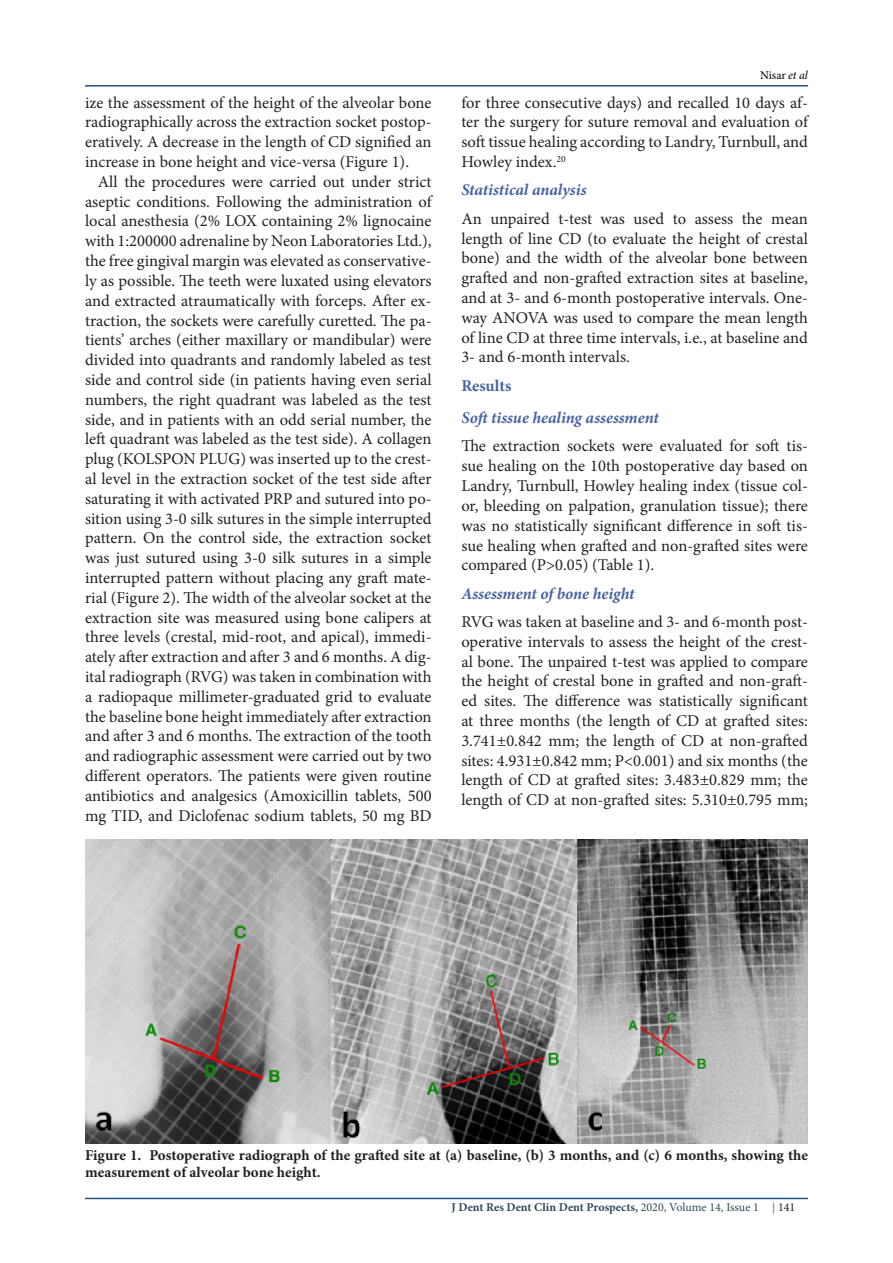
<style>
.page{position:relative;width:893px;height:1263px;background:#fff}
.page>*{position:absolute;margin:0;border:0;box-sizing:border-box;transform-origin:0 0}
.Normal1{font:16.5px/19.8px "Minion Pro";color:#231f20;text-align:justify}
.Normal1-2{font:italic 700 16.5px "Minion Pro";letter-spacing:-.005em;color:#4763a0}
.Normal1-3{font:700 16.5px "Minion Pro";color:#4763a0}
.t1{font:700 15px/16.5px "Minion Pro";color:#231f20}
.t2{font:700 12px "Minion Pro";color:#2e4b5a}
.t3{font:12px "Minion Pro";letter-spacing:-.005em;color:#000}
.t4{font:12px "Minion Pro";color:#231f20}
.Normal1-4{font:9.6px "Minion Pro";color:#231f20}
.s1{font-style:italic}
.s2{font-size:16.5px}
.s3{font-weight:400}
.s4{font-family:"Times New Roman"}
</style>
<div class="page">
<hr style="left:85px;top:1198px;width:723px;height:1px;background:#24537f">
<hr style="left:85px;top:85px;width:723px;height:2px;background:#24537f">
<img style="left:85px;top:839px;width:723px;height:305px">
<p class="Normal1" style="left:85px;top:93px;width:348px">ize the assessment of the height of the alveolar bone</p>
<p class="Normal1" style="left:85px;top:132px;width:348px">eratively A. decrease in the length of CD signified an</p>
<p class="Normal1" style="left:85px;top:112px;width:348px">radiographically across the extraction socket postop-</p>
<p class="Normal1" style="left:85px;top:152px;width:326px">increase in bone height and vice-versa (Figure .(1</p>
<p class="Normal1" style="left:85px;top:172px;width:348px;text-indent:13px">All the procedures were carried out under strict aseptic conditions. Following the administration of local anesthesia (2% LOX containing 2% lignocaine with 1:200000 adrenaline by Neon Laboratories Ltd ,(.</p>
<p class="Normal1" style="left:85px;top:271px;width:348px">ly as possible. The teeth were luxated using elevators</p>
<p class="Normal1" style="left:85px;top:251px;width:348px">the free gingival margin was elevated as conservative-</p>
<p class="Normal1" style="left:85px;top:291px;width:348px">and extracted atraumatically with forceps. After ex-</p>
<p class="Normal1" style="left:85px;top:310px;width:348px">traction, the sockets were carefully curetted. The pa-</p>
<p class="Normal1" style="left:85px;top:330px;width:348px">tients’ arches (either maxillary or mandibular) were</p>
<p class="Normal1" style="left:85px;top:350px;width:348px">divided into quadrants and randomly labeled as test side and control side (in patients having even serial numbers, the right quadrant was labeled as the test side, and in patients with an odd serial number, the left quadrant was labeled as the test side A.) collagen</p>
<p class="Normal1" style="left:85px;top:469px;width:348px">al level in the extraction socket of the test side after</p>
<p class="Normal1" style="left:85px;top:449px;width:348px">plug (KOLSPON PLUG) was inserted up to the crest-</p>
<p class="Normal1" style="left:85px;top:489px;width:348px">saturating it with activated PRP and sutured into po-</p>
<p class="Normal1" style="left:85px;top:528px;width:348px">pattern. On the control side, the extraction socket was just sutured using 3-0 silk sutures in a simple</p>
<p class="Normal1" style="left:85px;top:588px;width:348px">rial (Figure .)2 The width of the alveolar socket at the</p>
<p class="Normal1" style="left:85px;top:508px;width:348px">sition using 3-0 silk sutures in the simple interrupted</p>
<p class="Normal1" style="left:85px;top:568px;width:348px">interrupted pattern without placing any graft mate-</p>
<p class="Normal1" style="left:85px;top:607px;width:348px">extraction site was measured using bone calipers at</p>
<p class="Normal1" style="left:85px;top:627px;width:348px">three levels (crestal, mid-root, and apical ,) immedi-</p>
<p class="Normal1" style="left:85px;top:647px;width:348px">ately after extraction and after 3 and 6 months A. dig-</p>
<p class="Normal1" style="left:85px;top:667px;width:348px">ital radiograph (RVG) was taken in combination with</p>
<p class="Normal1" style="left:85px;top:687px;width:348px">a radiopaque millimeter-graduated grid to evaluate the baseline bone height immediately after extraction and after 3 and 6 months. The extraction of the tooth and radiographic assessment were carried out by two different operators. The patients were given routine antibiotics and analgesics (Amoxicillin tablets, 500 mg TID, and Diclofenac sodium tablets, 50 mg BD</p>
<p class="t3" style="left:760px;top:67px;width:49px">Nisar <span class="s1">et al</span></p>
<p class="Normal1" style="left:461px;top:93px;width:348px">for three consecutive days) and recalled 10 days af-</p>
<p class="Normal1" style="left:461px;top:132px;width:348px">soft tissue healing according to Landry, Turnbull, and</p>
<p class="Normal1-4" style="left:553px;top:152px;width:14px"><span class="s2">.</span>20</p>
<p class="Normal1" style="left:461px;top:112px;width:348px">ter the surgery for suture removal and evaluation of</p>
<p class="Normal1" style="left:461px;top:152px;width:93px">Howley index</p>
<p class="Normal1-2" style="left:461px;top:178px;width:127px">Statistical analysis</p>
<p class="Normal1" style="left:490px;top:209px;width:61px">unpaired</p>
<p class="Normal1" style="left:634px;top:209px;width:32px">used</p>
<p class="Normal1" style="left:742px;top:209px;width:22px">the</p>
<p class="Normal1" style="left:461px;top:209px;width:348px;text-align:left">An<br>length of line CD (to evaluate the height of crestal bone) and the width of the alveolar bone between grafted and non-grafted extraction sites at baseline,</p>
<p class="Normal1" style="left:461px;top:308px;width:348px">way ANOVA was used to compare the mean length</p>
<p class="Normal1" style="left:558px;top:209px;width:35px">-t test</p>
<p class="Normal1" style="left:673px;top:209px;width:15px">to</p>
<p class="Normal1" style="left:771px;top:209px;width:38px">mean</p>
<p class="Normal1" style="left:600px;top:209px;width:26px">was</p>
<p class="Normal1" style="left:695px;top:209px;width:40px">assess</p>
<p class="Normal1" style="left:461px;top:288px;width:348px">and at 3- and 6-month postoperative intervals. One-</p>
<p class="Normal1" style="left:461px;top:327px;width:348px">of line CD at three time intervals e.i, ., at baseline and<br>3- and 6-month intervals.</p>
<p class="Normal1-3" style="left:461px;top:374px;width:51px">Results</p>
<p class="Normal1-2" style="left:461px;top:406px;width:199px">Softtissue healing assessment</p>
<p class="Normal1" style="left:461px;top:456px;width:348px">sue healing on the 10th postoperative day based on</p>
<p class="Normal1" style="left:461px;top:436px;width:348px">The extraction sockets were evaluated for soft tis-</p>
<p class="Normal1" style="left:461px;top:476px;width:348px">Landry, Turnbull, Howley healing index (tissue col-</p>
<p class="Normal1" style="left:461px;top:496px;width:348px">or, bleeding on palpation, granulation tissue); there</p>
<p class="Normal1" style="left:461px;top:516px;width:348px">was no statistically significant difference in soft tis-</p>
<p class="Normal1" style="left:461px;top:555px;width:194px">compared &gt;P( 0.05) (Table .(1</p>
<p class="Normal1-2" style="left:461px;top:582px;width:175px">Assessment of bone height</p>
<p class="Normal1" style="left:461px;top:535px;width:348px">sue healing when grafted and non-grafted sites were</p>
<p class="Normal1" style="left:461px;top:612px;width:348px">RVG was taken at baseline and 3- and 6-month post-</p>
<p class="Normal1" style="left:461px;top:632px;width:348px">operative intervals to assess the height of the crest-</p>
<p class="Normal1" style="left:461px;top:651px;width:348px">al bone. The unpaired -t test was applied to compare</p>
<p class="Normal1" style="left:461px;top:671px;width:348px">the height of crestal bone in grafted and non-graft-</p>
<p class="Normal1" style="left:461px;top:711px;width:348px">at three months (the length of CD at grafted sites:<br>3.741±0.842 mm; the length of CD at non-grafted sites: 4.931±0.842 mm &lt;P; 0.001) and six months (the length of CD at grafted sites: 3.483±0.829 mm; the length of CD at non-grafted sites: 5.310±0.795 mm;</p>
<p class="Normal1" style="left:461px;top:691px;width:348px">ed sites. The difference was statistically significant</p>
<p class="t1" style="left:149px;top:1147px;width:660px">Postoperative radiograph of the grafted site at (a) baseline (, b) 3 months, and (c) 6 months, showing the</p>
<p class="t1" style="left:85px;top:1147px;width:237px">Figure 1.<br>measurement of alveolar bone height.</p>
<p class="t2" style="left:452px;top:1199px;width:309px">J Dent Res Dent Clin Dent Prospects, <span class="s3">2020, Volume 14, Issue 1</span></p>
<p class="t4" style="left:773px;top:1199px;width:24px"><span class="s4">|</span> 141</p>
</div>
